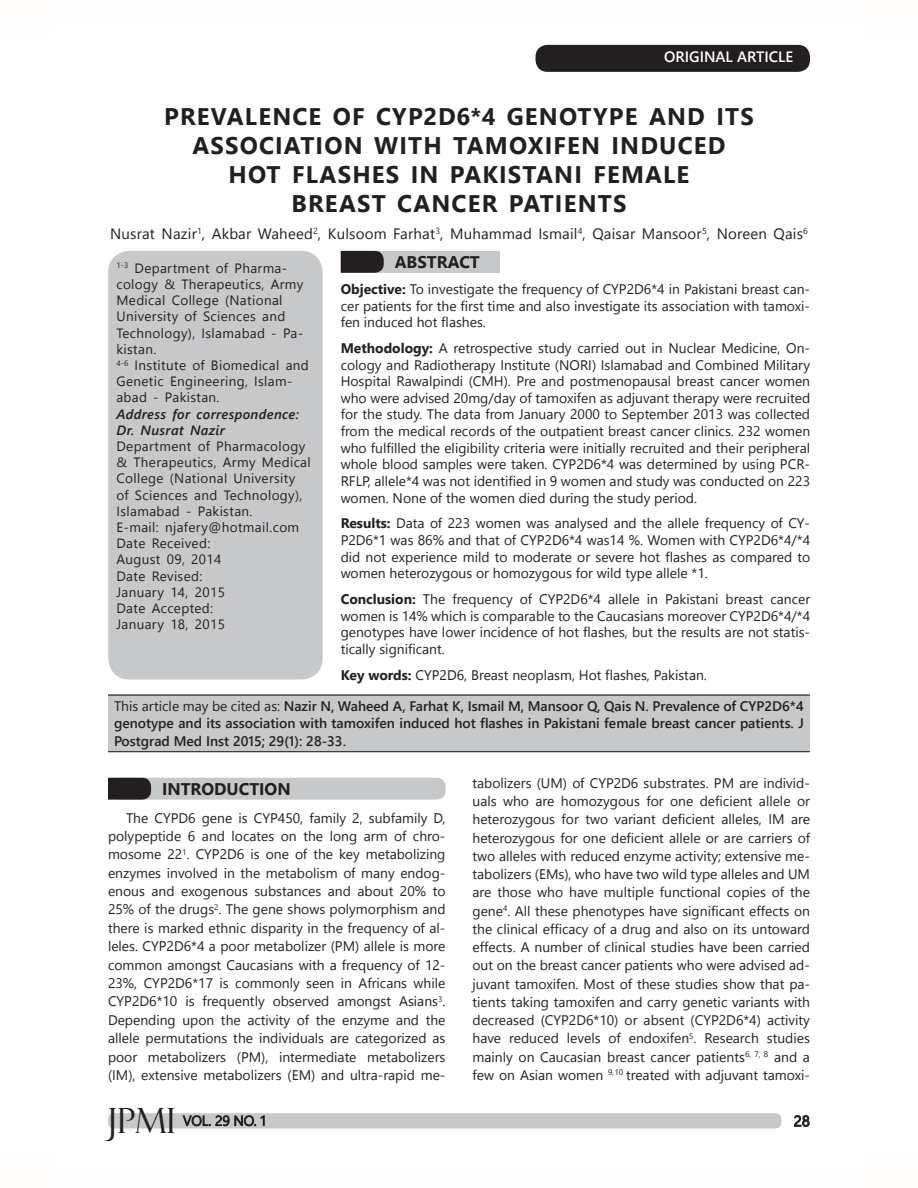
<style>
.page{position:relative;width:918px;height:1188px;background:#fff}
.page>*{position:absolute;margin:0;border:0;box-sizing:border-box;transform-origin:0 0}
.t1{font:34.8px "Felix Titling";color:#231f20}
.big_heading{font:700 24px/28.8px "Segoe UI";letter-spacing:.05em;color:#231f20;text-align:center}
.t2{font:700 16.8px "Segoe UI";color:#231f20}
.big_heading-2{font:15px "Segoe UI";letter-spacing:.015em;color:#231f20}
.table_text{font:600 15px "Segoe UI";color:#fff}
.table_text-2{font:15px "Segoe UI";color:#231f20}
.Body_Text{font:13.8px/18.3px "Segoe UI";color:#231f20;text-align:justify}
.abstract_body_text{font:13.8px/16.6px "Segoe UI";color:#231f20;text-align:justify}
.text_between_2_lines{font:600 13.8px/17.2px "Segoe UI";color:#231f20;text-align:justify}
.frame_text_first_pag{font:13.5px/16.2px "Segoe UI";letter-spacing:.025em;color:#231f20}
.frame_text_first_pag-2{font:italic 600 13.5px "Segoe UI";letter-spacing:.03em;color:#231f20}
.s1{font-weight:700}
.s2{font-weight:400}
</style>
<div class="page">
<div style="left:108px;top:1113px;width:674px;height:15px;background:#c7c8ca;border-radius:6px"></div>
<svg style="left:182px;top:1115px;width:83px;height:12px"></svg>
<svg style="left:794px;top:1115px;width:16px;height:12px"></svg>
<div style="left:536px;top:45px;width:274px;height:27px;background:#231f20;border-radius:12px"></div>
<div style="left:108px;top:778px;width:338px;height:22px;background:#c7c8ca;border-radius:9px"></div>
<svg style="left:108px;top:778px;width:43px;height:22px"></svg>
<div style="left:108px;top:695px;width:702px;height:57px;background:#c7c8ca"></div>
<hr style="left:108px;top:695px;width:702px;height:1px;background:#231f20">
<hr style="left:108px;top:751px;width:702px;height:1px;background:#231f20">
<div style="left:341px;top:251px;width:158px;height:22px;background:#c7c8ca"></div>
<svg style="left:341px;top:251px;width:43px;height:22px"></svg>
<div style="left:108px;top:251px;width:215px;height:429px;background:#c7c8ca;border-radius:22px"></div>
<p class="table_text" style="left:664px;top:45px;width:131px">ORIGINAL ARTICLE</p>
<p class="big_heading" style="left:164px;top:102px;width:591px">PREVALENCE OF CYP2D6*4 GENOTYPE AND ITS ASSOCIATION WITH TAMOXIFEN INDUCED HOT FLASHES IN PAKISTANI FEMALE<br>BREAST CANCER PATIENTS</p>
<p class="big_heading-2" style="left:110px;top:221px;width:699px">Nusrat Nazir<sup>1</sup>, Akbar Waheed<sup>2</sup>, Kulsoom Farhat<sup>3</sup>, Muhammad Ismail<sup>4</sup>, Qaisar Mansoor<sup>5</sup>, Noreen Qais<sup>6</sup></p>
<p class="frame_text_first_pag" style="left:116px;top:260px;width:189px"><sup>1-3</sup> Department of Pharma&shy;cology &amp; Therapeutics, Army<br>Medical College (National<br>University of Sciences and<br>Technology), Islamabad - Pa&shy;kistan.</p>
<p class="frame_text_first_pag" style="left:116px;top:357px;width:194px"><sup>4-6</sup> Institute of Biomedical and<br>Genetic Engineering, Islam&shy;abad - Pakistan.</p>
<p class="frame_text_first_pag-2" style="left:116px;top:404px;width:184px">Address for correspondence:</p>
<p class="frame_text_first_pag-2" style="left:116px;top:421px;width:110px">Dr. Nusrat Nazir</p>
<p class="frame_text_first_pag" style="left:116px;top:438px;width:196px">Department of Pharmacology &amp; Therapeutics, Army Medical<br>College (National University of Sciences and Technology),<br>Islamabad - Pakistan.</p>
<p class="frame_text_first_pag" style="left:116px;top:519px;width:184px">E-mail: njafery@hotmail.com</p>
<p class="frame_text_first_pag" style="left:116px;top:535px;width:95px">Date Received:</p>
<p class="frame_text_first_pag" style="left:116px;top:551px;width:107px">August 09, 2014</p>
<p class="frame_text_first_pag" style="left:116px;top:567px;width:87px">Date Revised:</p>
<p class="frame_text_first_pag" style="left:116px;top:584px;width:110px">January 14, 2015</p>
<p class="frame_text_first_pag" style="left:116px;top:600px;width:98px">Date Accepted:</p>
<p class="frame_text_first_pag" style="left:116px;top:616px;width:110px">January 18, 2015</p>
<p class="t2" style="left:395px;top:248px;width:87px">ABSTRACT</p>
<p class="abstract_body_text" style="left:341px;top:280px;width:471px"><span class="s1">Objective:</span> To investigate the frequency of CYP2D6*4 in Pakistani breast can&shy;cer patients for the first time and also investigate its association with tamoxi&shy;fen induced hot flashes.</p>
<p class="abstract_body_text" style="left:341px;top:339px;width:471px"><span class="s1">Methodology:</span> A retrospective study carried out in Nuclear Medicine, On&shy;cology and Radiotherapy Institute (NORI) Islamabad and Combined Military Hospital Rawalpindi (CMH). Pre and postmenopausal breast cancer women who were advised 20mg/day of tamoxifen as adjuvant therapy were recruited for the study. The data from January 2000 to September 2013 was collected from the medical records of the outpatient breast cancer clinics. 232 women who fulfilled the eligibility criteria were initially recruited and their peripheral whole blood samples were taken. CYP2D6*4 was determined by using PCR-RFLP, allele*4 was not identified in 9 women and study was conducted on 223 women. None of the women died during the study period.</p>
<p class="abstract_body_text" style="left:341px;top:515px;width:471px"><span class="s1">Results:</span> Data of 223 women was analysed and the allele frequency of CY-P2D6*1 was 86% and that of CYP2D6*4 was14 %. Women with CYP2D6*4/*4 did not experience mild to moderate or severe hot flashes as compared to women heterozygous or homozygous for wild type allele *1.</p>
<p class="abstract_body_text" style="left:341px;top:590px;width:471px"><span class="s1">Conclusion:</span> The frequency of CYP2D6*4 allele in Pakistani breast cancer women is 14% which is comparable to the Caucasians moreover CYP2D6*4/*4 genotypes have lower incidence of hot flashes, but the results are not statis&shy;tically significant.</p>
<p class="abstract_body_text" style="left:341px;top:666px;width:368px"><span class="s1">Key words:</span> CYP2D6, Breast neoplasm, Hot flashes, Pakistan.</p>
<p class="text_between_2_lines" style="left:114px;top:698px;width:691px"><span class="s2">This article may be cited as:</span> Nazir N, Waheed A, Farhat K, Ismail M, Mansoor Q, Qais N. Prevalence of CYP2D6*4 genotype and its association with tamoxifen induced hot flashes in Pakistani female breast cancer patients. J Postgrad Med Inst 2015; 29(1): 28-33.</p>
<p class="t2" style="left:162px;top:775px;width:130px">INTRODUCTION</p>
<p class="Body_Text" style="left:108px;top:808px;width:339px;text-indent:18px">The CYPD6 gene is CYP450, family 2, subfamily D, polypeptide 6 and locates on the long arm of chro&shy;mosome 22<sup>1</sup>. CYP2D6 is one of the key metabolizing enzymes involved in the metabolism of many endog&shy;enous and exogenous substances and about 20% to 25% of the drugs<sup>2</sup>. The gene shows polymorphism and there is marked ethnic disparity in the frequency of al&shy;leles. CYP2D6*4 a poor metabolizer (PM) allele is more common amongst Caucasians with a frequency of 12- 23%, CYP2D6*17 is commonly seen in Africans while CYP2D6*10 is frequently observed amongst Asians<sup>3</sup>.<br>Depending upon the activity of the enzyme and the allele permutations the individuals are categorized as poor metabolizers (PM), intermediate metabolizers (IM), extensive metabolizers (EM) and ultra-rapid me-</p>
<p class="Body_Text" style="left:472px;top:774px;width:339px">tabolizers (UM) of CYP2D6 substrates. PM are individ&shy;uals who are homozygous for one deficient allele or heterozygous for two variant deficient alleles, IM are heterozygous for one deficient allele or are carriers of two alleles with reduced enzyme activity; extensive me&shy;tabolizers (EMs), who have two wild type alleles and UM are those who have multiple functional copies of the gene<sup>4</sup>. All these phenotypes have significant effects on the clinical efficacy of a drug and also on its untoward effects. A number of clinical studies have been carried out on the breast cancer patients who were advised ad&shy;juvant tamoxifen. Most of these studies show that pa&shy;tients taking tamoxifen and carry genetic variants with decreased (CYP2D6*10) or absent (CYP2D6*4) activity have reduced levels of endoxifen<sup>5</sup>. Research studies mainly on Caucasian breast cancer patients<sup>6,</sup> <sup>7,</sup> <sup>8</sup> and a few on Asian women <sup>9,10</sup> treated with adjuvant tamoxi-</p>
<h1 class="t1" style="left:108px;top:1101px;width:69px">JPMI</h1>
<p class="table_text-2" style="left:794px;top:1109px;width:18px">28</p>
</div>
